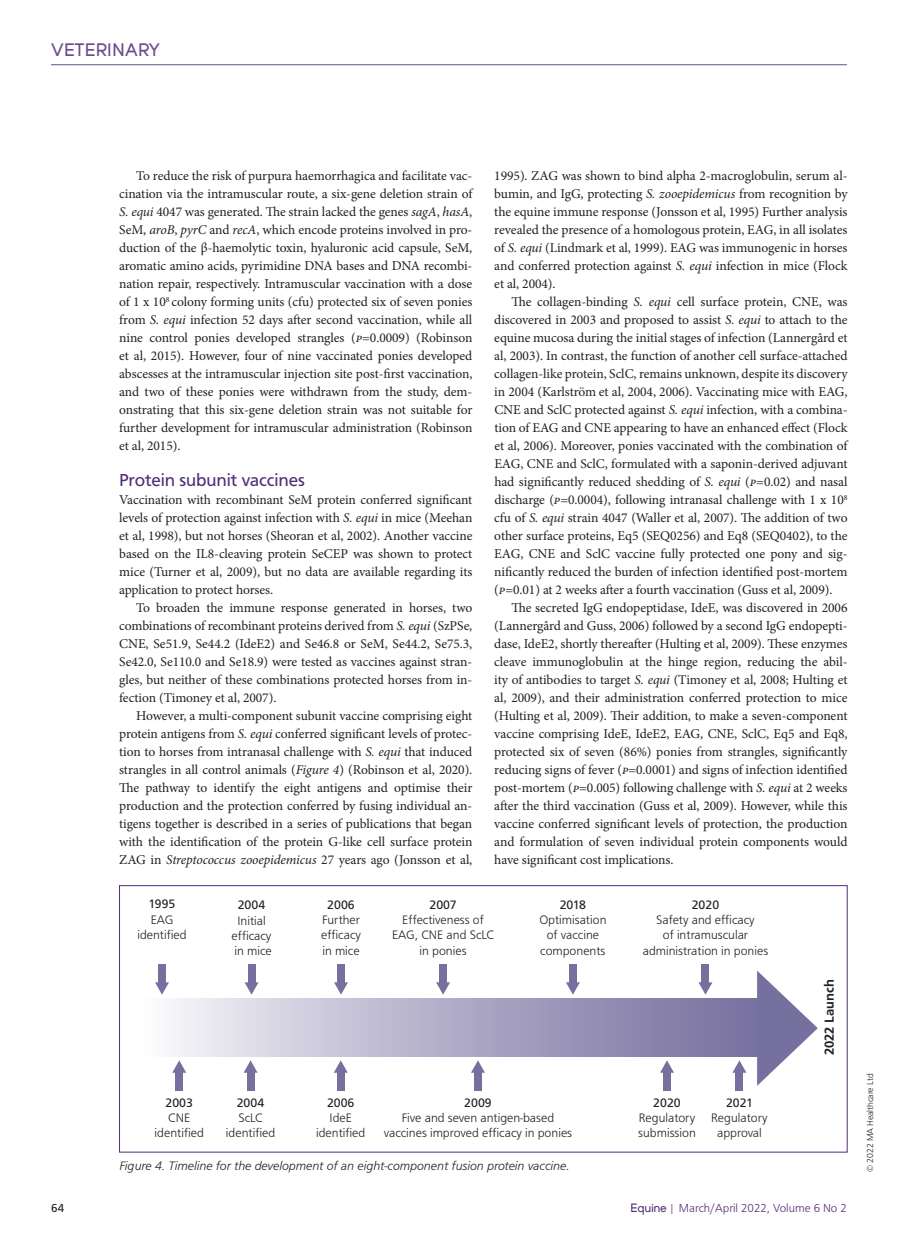
<style>
.page{position:relative;width:915px;height:1242px;background:#fff}
.page>*{position:absolute;margin:0;border:0;box-sizing:border-box;transform-origin:0 0}
.t1{font:18px "Frutus T";letter-spacing:-.005em;color:#512d79}
.t2{font:18px "Young";color:#6b4d8a}
.t3{font:13.5px/18px "Minion Pro";letter-spacing:-.005em;color:#231f20;text-align:justify}
.t4{font:500 13.5px "Frutus T";color:#231f20}
.t5{font:300 12.75px/15.3px "Frutus T";color:#231f20;text-align:center}
.t6{font:italic 300 12.75px "Frutus T";color:#231f20}
.t7{font:12.75px "Frutus T";color:#231f20}
.t8{font:300 12px "Frutus T";color:#512d79}
.t9{font:12px "Frutus T";color:#231f20}
.t10{font:300 9px "Frutus T";letter-spacing:-.01em;color:#231f20}
.s1{font-style:italic}
.s2{font-family:"Young";font-weight:400}
.s3{font-weight:400;color:#9781ac}
</style>
<div class="page">
<hr style="left:51px;top:64px;width:795px;height:1px;background:#6b4d8a">
<div style="left:119px;top:885px;width:728px;height:267px;border:1px solid #512d79"></div>
<div style="left:141px;top:998px;width:620px;height:59px;background:linear-gradient(to right,#f7f6f9,#726a9b)"></div>
<svg style="left:756px;top:970px;width:61px;height:115px"></svg>
<div style="left:735px;top:1072px;width:7px;height:19px;background:#76709f"></div>
<svg style="left:733px;top:1060px;width:13px;height:12px"></svg>
<div style="left:663px;top:1072px;width:7px;height:19px;background:#76709f"></div>
<svg style="left:660px;top:1060px;width:13px;height:12px"></svg>
<div style="left:247px;top:1072px;width:7px;height:19px;background:#76709f"></div>
<svg style="left:244px;top:1060px;width:13px;height:12px"></svg>
<div style="left:176px;top:1072px;width:7px;height:19px;background:#76709f"></div>
<svg style="left:172px;top:1060px;width:14px;height:12px"></svg>
<div style="left:337px;top:1072px;width:7px;height:19px;background:#76709f"></div>
<svg style="left:334px;top:1060px;width:13px;height:12px"></svg>
<div style="left:474px;top:1072px;width:7px;height:19px;background:#76709f"></div>
<svg style="left:471px;top:1060px;width:14px;height:12px"></svg>
<div style="left:701px;top:964px;width:7px;height:18px;background:#76709f"></div>
<svg style="left:698px;top:982px;width:14px;height:12px"></svg>
<div style="left:569px;top:964px;width:7px;height:18px;background:#76709f"></div>
<svg style="left:566px;top:982px;width:13px;height:12px"></svg>
<div style="left:439px;top:964px;width:7px;height:18px;background:#76709f"></div>
<svg style="left:436px;top:982px;width:14px;height:12px"></svg>
<div style="left:337px;top:964px;width:7px;height:18px;background:#76709f"></div>
<svg style="left:334px;top:982px;width:14px;height:12px"></svg>
<div style="left:248px;top:964px;width:7px;height:18px;background:#76709f"></div>
<svg style="left:244px;top:982px;width:14px;height:12px"></svg>
<div style="left:158px;top:964px;width:7px;height:18px;background:#76709f"></div>
<svg style="left:155px;top:982px;width:14px;height:12px"></svg>
<h1 class="t2" style="left:51px;top:40px;width:110px">VETERINARY</h1>
<p class="t3" style="left:119px;top:167px;width:354px;text-indent:17px">To reduce the risk of purpura haemorrhagica and facilitate vac&shy;cination via the intramuscular route, a six-gene deletion strain of <span class="s1">S. equi</span> 4047 was generated. The strain lacked the genes <span class="s1">sagA</span>, <span class="s1">hasA</span>, SeM, <span class="s1">aroB</span>, <span class="s1">pyrC</span> and <span class="s1">recA</span>, which encode proteins involved in pro&shy;duction of the β-haemolytic toxin, hyaluronic acid capsule, SeM, aromatic amino acids, pyrimidine DNA bases and DNA recombi&shy;nation repair, respectively. Intramuscular vaccination with a dose of 1 x 10<sup>8</sup> colony forming units (cfu) protected six of seven ponies from <span class="s1">S. equi</span> infection 52 days after second vaccination, while all nine control ponies developed strangles (<span class="s1">p</span>=0.0009) (Robinson et al, 2015). However, four of nine vaccinated ponies developed abscesses at the intramuscular injection site post-first vaccination, and two of these ponies were withdrawn from the study, dem&shy;onstrating that this six-gene deletion strain was not suitable for further development for intramuscular administration (Robinson et al, 2015).</p>
<h1 class="t1" style="left:119px;top:470px;width:187px">Protein subunit vaccines</h1>
<p class="t3" style="left:119px;top:491px;width:354px">Vaccination with recombinant SeM protein conferred significant levels of protection against infection with <span class="s1">S. equi</span> in mice (Meehan et al, 1998), but not horses (Sheoran et al, 2002). Another vaccine based on the IL8-cleaving protein SeCEP was shown to protect mice (Turner et al, 2009), but no data are available regarding its application to protect horses.</p>
<p class="t3" style="left:119px;top:599px;width:354px;text-indent:17px">To broaden the immune response generated in horses, two combinations of recombinant proteins derived from <span class="s1">S. equi</span> (SzPSe, CNE, Se51.9, Se44.2 (IdeE2) and Se46.8 or SeM, Se44.2, Se75.3, Se42.0, Se110.0 and Se18.9) were tested as vaccines against stran&shy;gles, but neither of these combinations protected horses from in&shy;fection (Timoney et al, 2007).</p>
<p class="t3" style="left:119px;top:707px;width:354px;text-indent:17px">However, a multi-component subunit vaccine comprising eight protein antigens from <span class="s1">S. equi</span> conferred significant levels of protec&shy;tion to horses from intranasal challenge with <span class="s1">S. equi</span> that induced strangles in all control animals (<span class="s1">Figure 4</span>) (Robinson et al, 2020).<br>The pathway to identify the eight antigens and optimise their production and the protection conferred by fusing individual an&shy;tigens together is described in a series of publications that began with the identification of the protein G-like cell surface protein ZAG in <span class="s1">Streptococcus zooepidemicus</span> 27 years ago (Jonsson et al,</p>
<p class="t3" style="left:494px;top:167px;width:354px">1995). ZAG was shown to bind alpha 2-macroglobulin, serum al&shy;bumin, and IgG, protecting <span class="s1">S. zooepidemicus</span> from recognition by the equine immune response (Jonsson et al, 1995) Further analysis revealed the presence of a homologous protein, EAG, in all isolates of <span class="s1">S. equi</span> (Lindmark et al, 1999). EAG was immunogenic in horses and conferred protection against <span class="s1">S. equi</span> infection in mice (Flock et al, 2004).</p>
<p class="t3" style="left:494px;top:293px;width:354px;text-indent:17px">The collagen-binding <span class="s1">S. equi</span> cell surface protein, CNE, was discovered in 2003 and proposed to assist <span class="s1">S. equi</span> to attach to the equine mucosa during the initial stages of infection (Lannergård et al, 2003). In contrast, the function of another cell surface-attached collagen-like protein, SclC, remains unknown, despite its discovery in 2004 (Karlström et al, 2004, 2006). Vaccinating mice with EAG, CNE and SclC protected against <span class="s1">S. equi</span> infection, with a combina&shy;tion of EAG and CNE appearing to have an enhanced effect (Flock et al, 2006). Moreover, ponies vaccinated with the combination of EAG, CNE and SclC, formulated with a saponin-derived adjuvant had significantly reduced shedding of <span class="s1">S. equi</span> (<span class="s1">p</span>=0.02) and nasal discharge (<span class="s1">p</span>=0.0004), following intranasal challenge with 1 x 10<sup>8 </sup>cfu of <span class="s1">S. equi</span> strain 4047 (Waller et al, 2007). The addition of two other surface proteins, Eq5 (SEQ0256) and Eq8 (SEQ0402), to the EAG, CNE and SclC vaccine fully protected one pony and sig&shy;nificantly reduced the burden of infection identified post-mortem (<span class="s1">p</span>=0.01) at 2 weeks after a fourth vaccination (Guss et al, 2009).</p>
<p class="t3" style="left:494px;top:599px;width:354px;text-indent:17px">The secreted IgG endopeptidase, IdeE, was discovered in 2006 (Lannergård and Guss, 2006) followed by a second IgG endopepti&shy;dase, IdeE2, shortly thereafter (Hulting et al, 2009). These enzymes cleave immunoglobulin at the hinge region, reducing the abil&shy;ity of antibodies to target <span class="s1">S. equi</span> (Timoney et al, 2008; Hulting et al, 2009), and their administration conferred protection to mice (Hulting et al, 2009). Their addition, to make a seven-component vaccine comprising IdeE, IdeE2, EAG, CNE, SclC, Eq5 and Eq8, protected six of seven (86%) ponies from strangles, significantly reducing signs of fever (<span class="s1">p</span>=0.0001) and signs of infection identified post-mortem (<span class="s1">p</span>=0.005) following challenge with <span class="s1">S. equi</span> at 2 weeks after the third vaccination (Guss et al, 2009). However, while this vaccine conferred significant levels of protection, the production and formulation of seven individual protein components would have significant cost implications.</p>
<p class="t7" style="left:148px;top:896px;width:28px">1995</p>
<p class="t5" style="left:137px;top:911px;width:51px">EAG identified</p>
<p class="t7" style="left:238px;top:897px;width:29px">2004</p>
<p class="t5" style="left:231px;top:912px;width:42px">Initial efficacy in mice</p>
<p class="t7" style="left:327px;top:897px;width:29px">2006</p>
<p class="t5" style="left:321px;top:912px;width:41px;text-align:justify">Further efficacy in mice</p>
<p class="t7" style="left:429px;top:897px;width:29px">2007</p>
<p class="t5" style="left:392px;top:912px;width:103px">Effectiveness of<br>EAG, CNE and ScLC in ponies</p>
<p class="t7" style="left:559px;top:897px;width:28px">2018</p>
<p class="t5" style="left:539px;top:912px;width:69px">Optimisation of vaccine components</p>
<p class="t7" style="left:691px;top:897px;width:29px">2020</p>
<p class="t5" style="left:642px;top:912px;width:127px">Safety and efficacy<br>of intramuscular administration in ponies</p>
<p class="t7" style="left:165px;top:1095px;width:29px">2003</p>
<p class="t5" style="left:154px;top:1110px;width:51px">CNE identified</p>
<p class="t7" style="left:237px;top:1095px;width:29px">2004</p>
<p class="t5" style="left:226px;top:1110px;width:51px">ScLC identified</p>
<p class="t7" style="left:327px;top:1095px;width:29px">2006</p>
<p class="t5" style="left:316px;top:1110px;width:51px">IdeE identified</p>
<p class="t7" style="left:464px;top:1095px;width:29px">2009</p>
<p class="t5" style="left:383px;top:1110px;width:190px">Five and seven antigen-based vaccines improved efficacy in ponies</p>
<p class="t6" style="left:119px;top:1158px;width:452px">Figure 4. Timeline for the development of an eight-component fusion protein vaccine.</p>
<p class="t7" style="left:653px;top:1095px;width:29px">2020</p>
<p class="t5" style="left:638px;top:1110px;width:59px;text-align:left">Regulatory submission</p>
<p class="t7" style="left:725px;top:1095px;width:28px">2021</p>
<p class="t5" style="left:711px;top:1110px;width:58px">Regulatory approval</p>
<p class="t4" style="left:821px;top:1055px;width:77px;rotate:-90deg">2022 Launch</p>
<p class="t9" style="left:51px;top:1200px;width:15px">64</p>
<p class="t8" style="left:630px;top:1200px;width:218px"><span class="s2">Equine</span> <span class="s3">|</span> March/April 2022, Volume 6 No 2</p>
<p class="t10" style="left:864px;top:1171px;width:100px;rotate:-90deg">© 2022 MA Healthcare Ltd</p>
</div>
